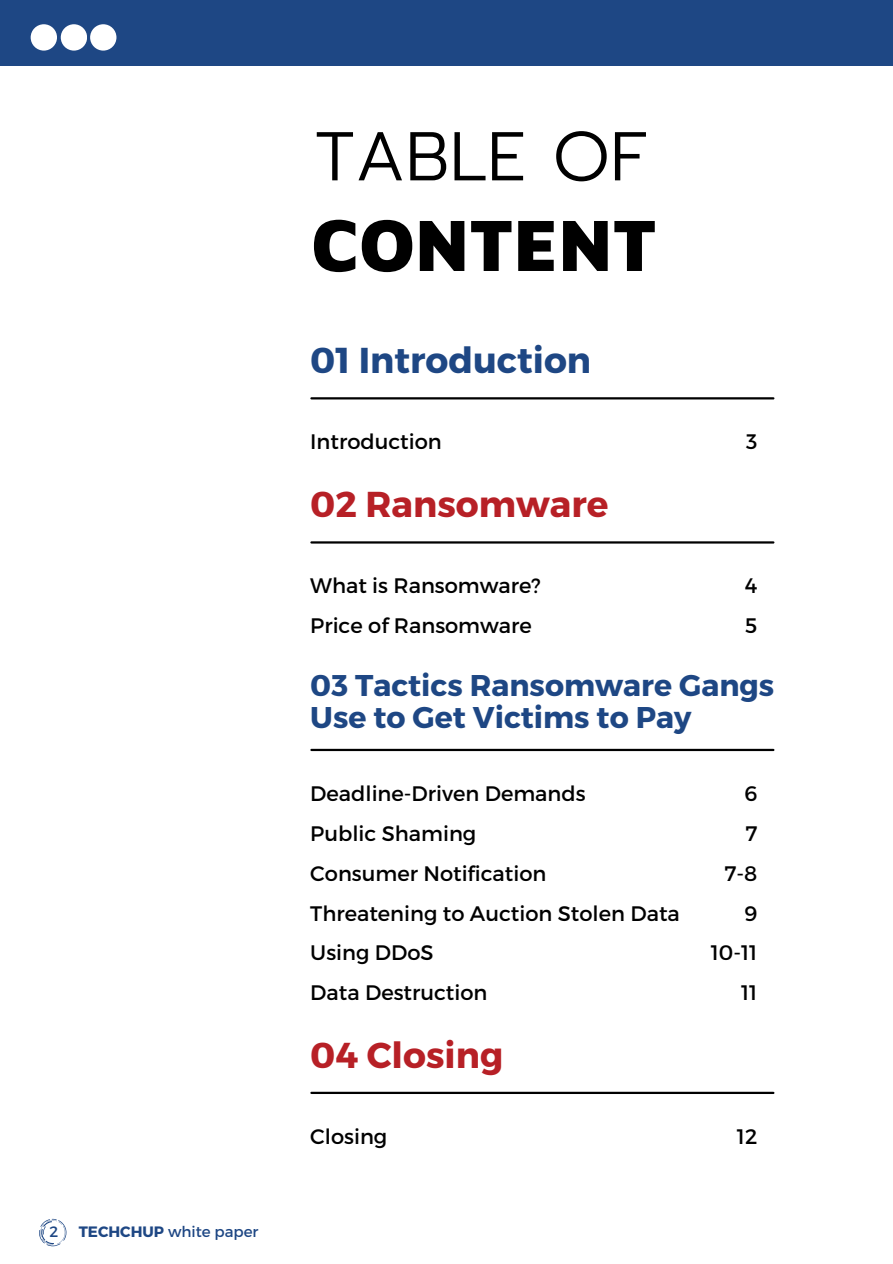
<style>
.page{position:relative;width:893px;height:1264px;background:#fff}
.page>*{position:absolute;margin:0;border:0;box-sizing:border-box;transform-origin:0 0}
.t1{font:900 75px "Maven Pro";color:#000}
.t2{font:300 68.85px "Prompt";color:#000}
.t3{font:700 36px "Montserrat";color:#b72026}
.t4{font:700 36px "Montserrat";color:#1e4784}
.t5{font:700 30px/32.5px "Montserrat";color:#1e4784}
.t6{font:21px "Montserrat";color:#000}
.t7{font:15px "Montserrat";color:#1e4784}
.s1{font-weight:700}
</style>
<div class="page">
<hr style="left:311px;top:397px;width:462px;height:2px;background:#000">
<hr style="left:311px;top:541px;width:462px;height:2px;background:#000">
<div style="left:0;top:0;width:892px;height:66px;background:#1e4784"></div>
<div style="left:31px;top:24px;width:26px;height:27px;background:#fff;border-radius:50%"></div>
<div style="left:61px;top:24px;width:26px;height:27px;background:#fff;border-radius:50%"></div>
<div style="left:90px;top:24px;width:26px;height:27px;background:#fff;border-radius:50%"></div>
<svg style="left:39px;top:1218px;width:28px;height:28px"></svg>
<hr style="left:311px;top:748px;width:462px;height:3px;background:#000">
<hr style="left:311px;top:1091px;width:462px;height:2px;background:#000">
<p class="t7" style="left:49px;top:1222px;width:10px">2</p>
<p class="t7" style="left:79px;top:1222px;width:181px"><span class="s1">TECHCHUP</span> white paper</p>
<p class="t2" style="left:314px;top:105px;width:335px">TABLE OF</p>
<p class="t1" style="left:312px;top:198px;width:346px">CONTENT</p>
<p class="t4" style="left:310px;top:337px;width:282px">01 Introduction</p>
<p class="t6" style="left:310px;top:428px;width:133px">Introduction</p>
<p class="t6" style="left:746px;top:428px;width:13px">3</p>
<p class="t3" style="left:310px;top:481px;width:300px">02 Ransomware</p>
<p class="t6" style="left:310px;top:572px;width:232px">What is Ransomware?</p>
<p class="t6" style="left:744px;top:572px;width:14px">4</p>
<p class="t6" style="left:310px;top:612px;width:223px">Price of Ransomware</p>
<p class="t6" style="left:745px;top:612px;width:14px">5</p>
<p class="t5" style="left:310px;top:667px;width:465px">03 Tactics Ransomware Gangs<br>Use to Get Victims to Pay</p>
<p class="t6" style="left:310px;top:779px;width:277px">Deadline-Driven Demands</p>
<p class="t6" style="left:744px;top:779px;width:14px">6</p>
<p class="t6" style="left:310px;top:819px;width:167px">Public Shaming</p>
<p class="t6" style="left:745px;top:819px;width:13px">7</p>
<p class="t6" style="left:724px;top:859px;width:34px">7-8</p>
<p class="t6" style="left:744px;top:899px;width:14px">9</p>
<p class="t6" style="left:310px;top:859px;width:238px">Consumer Notification</p>
<p class="t6" style="left:310px;top:899px;width:371px">Threatening to Auction Stolen Data</p>
<p class="t6" style="left:310px;top:938px;width:125px">Using DDoS</p>
<p class="t6" style="left:310px;top:978px;width:179px">Data Destruction</p>
<p class="t3" style="left:310px;top:1031px;width:194px">04 Closing</p>
<p class="t6" style="left:710px;top:938px;width:48px">10-11</p>
<p class="t6" style="left:741px;top:978px;width:18px">11</p>
<p class="t6" style="left:310px;top:1122px;width:79px">Closing</p>
<p class="t6" style="left:736px;top:1122px;width:22px">12</p>
</div>
